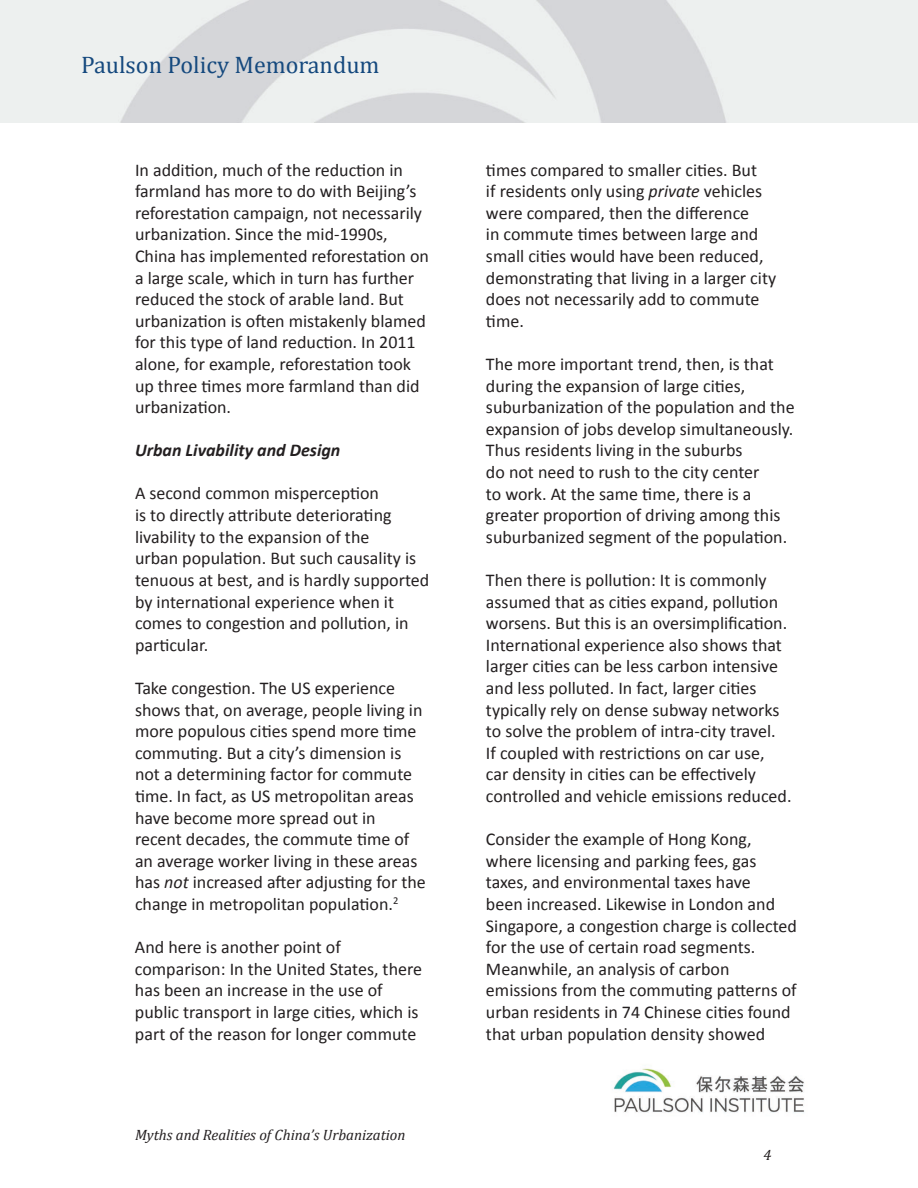
<style>
.page{position:relative;width:918px;height:1188px;background:#fff}
.page>*{position:absolute;margin:0;border:0;box-sizing:border-box;transform-origin:0 0}
.t1{font:24px "Cambria";color:#15497e}
.t2{font:18px/21.6px "Calibri";color:#231f20}
.t3{font:italic 700 18px "Calibri";color:#231f20}
.t4{font:italic 15px "Cambria";color:#231f20}
.s1{font-style:italic}
</style>
<div class="page">
<img style="left:0;top:0;width:918px;height:123px">
<img style="left:613px;top:1068px;width:192px;height:45px">
<h1 class="t1" style="left:81px;top:50px;width:300px">Paulson Policy Memorandum</h1>
<p class="t2" style="left:135px;top:159px;width:296px">In addition, much of the reduction in farmland has more to do with Beijing’s reforestation campaign, not necessarily urbanization. Since the mid-1990s, China has implemented reforestation on a large scale, which in turn has further reduced the stock of arable land. But urbanization is often mistakenly blamed for this type of land reduction. In 2011 alone, for example, reforestation took up three times more farmland than did urbanization.</p>
<p class="t3" style="left:135px;top:439px;width:207px">Urban Livability and Design</p>
<p class="t2" style="left:135px;top:483px;width:296px">A second common misperception<br>is to directly attribute deteriorating livability to the expansion of the<br>urban population. But such causality is tenuous at best, and is hardly supported by international experience when it comes to congestion and pollution, in particular.</p>
<p class="t2" style="left:135px;top:677px;width:292px">Take congestion. The US experience shows that, on average, people living in more populous cities spend more time commuting. But a city’s dimension is not a determining factor for commute time. In fact, as US metropolitan areas have become more spread out in recent decades, the commute time of an average worker living in these areas has <span class="s1">not</span> increased after adjusting for the change in metropolitan population.<sup>2</sup></p>
<p class="t2" style="left:135px;top:936px;width:289px">And here is another point of comparison: In the United States, there has been an increase in the use of public transport in large cities, which is part of the reason for longer commute</p>
<p class="t4" style="left:135px;top:1124px;width:272px">Myths and Realities of China’s Urbanization</p>
<p class="t2" style="left:486px;top:159px;width:292px">times compared to smaller cities. But<br>if residents only using <span class="s1">private</span> vehicles were compared, then the difference<br>in commute times between large and small cities would have been reduced, demonstrating that living in a larger city does not necessarily add to commute time.</p>
<p class="t2" style="left:486px;top:353px;width:310px">The more important trend, then, is that during the expansion of large cities, suburbanization of the population and the expansion of jobs develop simultaneously.<br>Thus residents living in the suburbs<br>do not need to rush to the city center<br>to work. At the same time, there is a greater proportion of driving among this suburbanized segment of the population.</p>
<p class="t2" style="left:486px;top:569px;width:307px">Then there is pollution: It is commonly assumed that as cities expand, pollution worsens. But this is an oversimplification.<br>International experience also shows that larger cities can be less carbon intensive and less polluted. In fact, larger cities typically rely on dense subway networks to solve the problem of intra-city travel.<br>If coupled with restrictions on car use,<br>car density in cities can be effectively controlled and vehicle emissions reduced.</p>
<p class="t2" style="left:486px;top:828px;width:313px">Consider the example of Hong Kong, where licensing and parking fees, gas taxes, and environmental taxes have<br>been increased. Likewise in London and Singapore, a congestion charge is collected for the use of certain road segments.<br>Meanwhile, an analysis of carbon emissions from the commuting patterns of urban residents in 74 Chinese cities found that urban population density showed</p>
<p class="t4" style="left:764px;top:1144px;width:9px">4</p>
</div>
